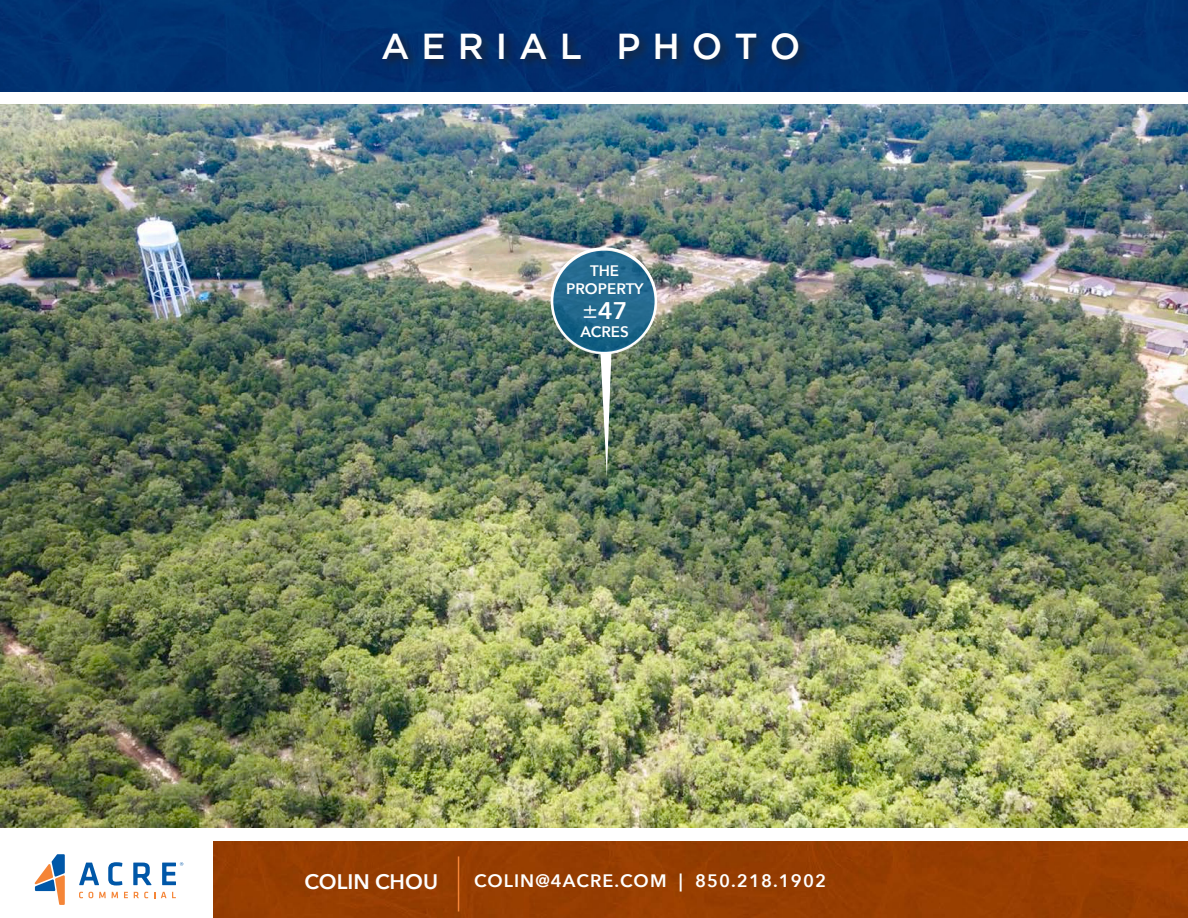
<style>
.page{position:relative;width:1188px;height:918px;background:#fff}
.page>*{position:absolute;margin:0;border:0;box-sizing:border-box;transform-origin:0 0}
.t1{font:500 36px "Gotham";letter-spacing:.335em;color:#fff}
.t2{font:600 24px "Avenir Next";color:#fff}
.t3{font:600 21px "Avenir Next";color:#fff}
.t4{font:600 18px "Avenir Next";letter-spacing:.06em;color:#fff}
.t5{font:600 15.15px "Avenir Next";color:#fff}
.s1{font-weight:400}
</style>
<div class="page">
<img style="left:0;top:105px;width:1188px;height:723px">
<div style="left:0;top:0;width:1188px;height:92px;background:#013272"></div>
<div style="left:214px;top:841px;width:974px;height:77px;background:#973e01"></div>
<svg style="left:79px;top:863px;width:20px;height:22px"></svg>
<svg style="left:108px;top:862px;width:14px;height:24px"></svg>
<svg style="left:133px;top:863px;width:19px;height:22px"></svg>
<svg style="left:79px;top:892px;width:4px;height:6px"></svg>
<svg style="left:89px;top:892px;width:4px;height:6px"></svg>
<svg style="left:99px;top:892px;width:7px;height:6px"></svg>
<svg style="left:112px;top:892px;width:6px;height:6px"></svg>
<svg style="left:124px;top:892px;width:4px;height:6px"></svg>
<svg style="left:134px;top:892px;width:14px;height:6px"></svg>
<svg style="left:161px;top:892px;width:15px;height:6px"></svg>
<svg style="left:35px;top:854px;width:30px;height:51px"></svg>
<svg style="left:162px;top:862px;width:21px;height:23px"></svg>
<hr style="left:458px;top:856px;width:1px;height:56px;background:#f58537">
<div style="left:380px;top:30px;width:431px;height:43px;background:#231f20;opacity:.75"></div>
<svg style="left:552px;top:249px;width:104px;height:104px;background:#276c90"></svg>
<div style="left:551px;top:248px;width:106px;height:106px;border:3px solid #fff;border-radius:50%"></div>
<svg style="left:600px;top:353px;width:11px;height:124px"></svg>
<p class="t1" style="left:381px;top:26px;width:421px">AERIAL PHOTO</p>
<p class="t5" style="left:590px;top:257px;width:31px">THE</p>
<p class="t5" style="left:566px;top:276px;width:79px">PROPERTY</p>
<p class="t2" style="left:582px;top:290px;width:47px"><span class="s1">±</span>47</p>
<p class="t5" style="left:580px;top:319px;width:50px">ACRES</p>
<p class="t3" style="left:305px;top:863px;width:135px">COLIN CHOU</p>
<p class="t4" style="left:474px;top:866px;width:353px">COLIN@4ACRE.COM | 850.218.1902</p>
</div>
